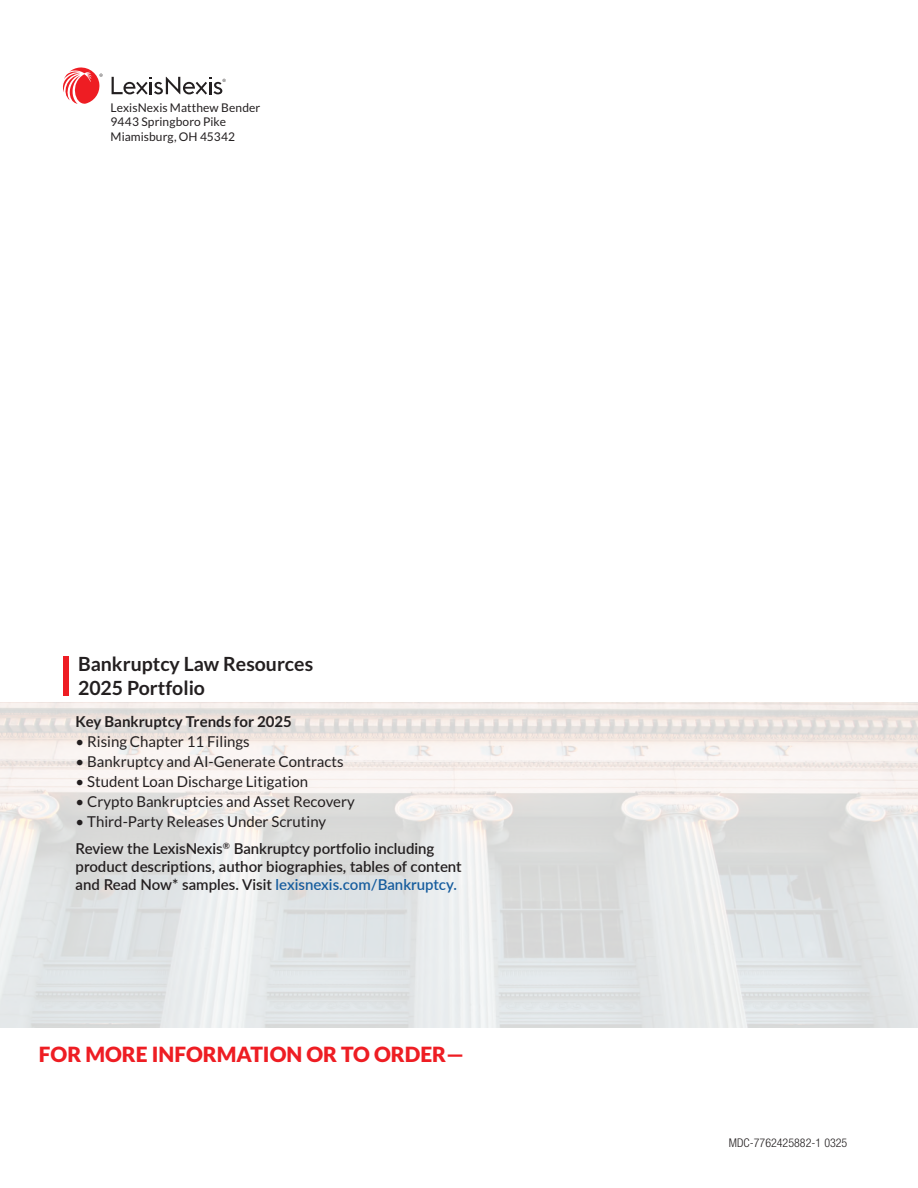
<style>
.page{position:relative;width:918px;height:1188px;background:#fff}
.page>*{position:absolute;margin:0;border:0;box-sizing:border-box;transform-origin:0 0}
.t1{font:900 21px "Lato";color:#ee1d23}
.t2{font:700 19.5px "Lato";color:#231f20}
.isbn{font:15px "Lato";color:#231f20}
.t3{font:600 15px/18px "Lato";color:#231f20}
.isbn-2{font:700 15px "Lato";color:#231f20}
.t4{font:12px "Lato";letter-spacing:.005em;color:#231f20}
.t5{font:300 condensed 12px "Helvetica Neue LT Std";color:#231f20}
.s1{color:#175d9e}
</style>
<div class="page">
<img style="left:0;top:702px;width:918px;height:325px">
<div style="left:63px;top:657px;width:5px;height:39px;background:#ee1d23"></div>
<svg style="left:112px;top:77px;width:114px;height:18px"></svg>
<svg style="left:63px;top:67px;width:40px;height:37px"></svg>
<p class="t4" style="left:111px;top:101px;width:151px">LexisNexis Matthew Bender</p>
<p class="t4" style="left:111px;top:115px;width:117px">9443 Springboro Pike</p>
<p class="t4" style="left:111px;top:130px;width:126px">Miamisburg, OH 45342</p>
<p class="t2" style="left:78px;top:653px;width:237px">Bankruptcy Law Resources</p>
<p class="t2" style="left:78px;top:677px;width:129px">2025 Portfolio</p>
<p class="isbn-2" style="left:76px;top:713px;width:218px">Key Bankruptcy Trends for 2025</p>
<p class="isbn" style="left:76px;top:734px;width:176px">• Rising Chapter 11 Filings</p>
<p class="isbn" style="left:76px;top:754px;width:269px">• Bankruptcy and AI-Generate Contracts</p>
<p class="isbn" style="left:76px;top:774px;width:234px">• Student Loan Discharge Litigation</p>
<p class="isbn" style="left:76px;top:794px;width:281px">• Crypto Bankruptcies and Asset Recovery</p>
<p class="isbn" style="left:76px;top:814px;width:252px">• Third-Party Releases Under Scrutiny</p>
<p class="t3" style="left:76px;top:839px;width:388px">Review the LexisNexis<sup>®</sup> Bankruptcy portfolio including product descriptions, author biographies, tables of content and Read Now* samples. Visit <span class="s1">lexisnexis.com/Bankruptcy.</span></p>
<p class="t1" style="left:39px;top:1042px;width:427px">FOR MORE INFORMATION OR TO ORDER—</p>
<p class="t5" style="left:729px;top:1136px;width:120px">MDC-7762425882-1 0325</p>
</div>
